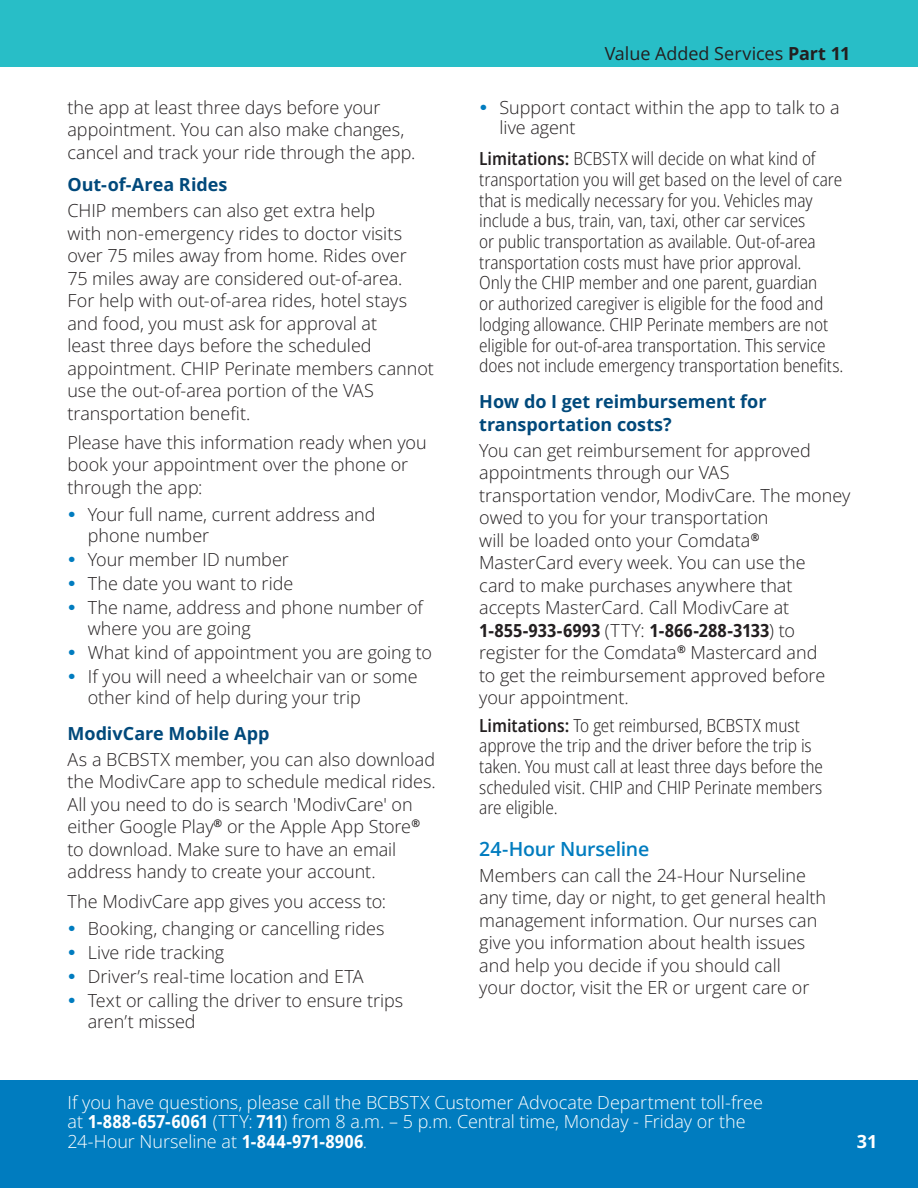
<style>
.page{position:relative;width:918px;height:1188px;background:#fff}
.page>*{position:absolute;margin:0;border:0;box-sizing:border-box;transform-origin:0 0}
.sub_sub_heading__H3{font:600 19.5px "Open Sans";letter-spacing:-.015em;color:#007cbf}
.body_start_here__P{font:300 18px/22.5px "Open Sans";letter-spacing:-.005em;color:#231f20}
.body___nested_limitations{font:300 semi-condensed 18px/20.7px "Open Sans";letter-spacing:-.005em;color:#231f20}
.body_keep_next{font:300 18px/22.5px "Open Sans";color:#231f20}
.t1{font:300 18px/19.5px "Open Sans";color:#fff}
.body_bold_and_dark_blue{font:700 18px/22.5px "Open Sans";color:#00497b}
.t2{font:18px "Open Sans";color:#231f20}
.t3{font:700 18px "Open Sans";color:#fff}
.s1{font-weight:700}
.s2{font-weight:600}
.s3{font-weight:700;font-stretch:semi-condensed}
</style>
<div class="page">
<div style="left:0;top:0;width:918px;height:68px;background:#28bec7"></div>
<div style="left:0;top:1080px;width:918px;height:108px;background:#007cbf"></div>
<p class="body_start_here__P" style="left:68px;top:95px;width:350px">the app at least three days before your appointment. You can also make changes, cancel and track your ride through the app.</p>
<p class="body_bold_and_dark_blue" style="left:68px;top:173px;width:162px">Out-of-Area Rides</p>
<p class="body_start_here__P" style="left:68px;top:199px;width:368px">CHIP members can also get extra help<br>with non-emergency rides to doctor visits over 75 miles away from home. Rides over<br>75 miles away are considered out-of-area.<br>For help with out-of-area rides, hotel stays and food, you must ask for approval at<br>least three days before the scheduled appointment. CHIP Perinate members cannot use the out-of-area portion of the VAS transportation benefit.</p>
<p class="body_keep_next" style="left:68px;top:431px;width:361px">Please have this information ready when you book your appointment over the phone or through the app:</p>
<p class="body_start_here__P" style="left:88px;top:504px;width:289px;line-height:20.7px">Your full name, current address and phone number</p>
<p class="body_start_here__P" style="left:88px;top:548px;width:203px">Your member ID number</p>
<p class="body_start_here__P" style="left:88px;top:572px;width:207px">The date you want to ride</p>
<p class="body_start_here__P" style="left:88px;top:597px;width:337px;line-height:20.7px">The name, address and phone number of where you are going</p>
<p class="body_start_here__P" style="left:88px;top:641px;width:346px">What kind of appointment you are going to</p>
<p class="body_start_here__P" style="left:88px;top:666px;width:332px;line-height:20.7px">If you will need a wheelchair van or some other kind of help during your trip</p>
<p class="body_bold_and_dark_blue" style="left:68px;top:722px;width:204px">ModivCare Mobile App</p>
<p class="body_keep_next" style="left:68px;top:748px;width:370px">As a BCBSTX member, you can also download the ModivCare app to schedule medical rides.<br>All you need to do is search 'ModivCare' on either Google Play<sup>®</sup> or the Apple App Store<sup>® </sup>to download. Make sure to have an email address handy to create your account.</p>
<p class="body_keep_next" style="left:68px;top:889px;width:320px">The ModivCare app gives you access to:</p>
<p class="body_start_here__P" style="left:88px;top:917px;width:298px">Booking, changing or cancelling rides</p>
<p class="body_start_here__P" style="left:88px;top:941px;width:138px">Live ride tracking</p>
<p class="body_start_here__P" style="left:88px;top:965px;width:278px">Driver’s real-time location and ETA</p>
<p class="body_start_here__P" style="left:88px;top:990px;width:317px;line-height:20.7px">Text or calling the driver to ensure trips aren’t missed</p>
<p class="t2" style="left:605px;top:41px;width:247px">Value Added Services <span class="s1">Part 11</span></p>
<p class="body_start_here__P" style="left:500px;top:96px;width:342px;line-height:20.7px">Support contact within the app to talk to a live agent</p>
<p class="body___nested_limitations" style="left:479px;top:148px;width:366px"><span class="s2">Limitations:</span> BCBSTX will decide on what kind of transportation you will get based on the level of care that is medically necessary for you. Vehicles may include a bus, train, van, taxi, other car services<br>or public transportation as available. Out-of-area transportation costs must have prior approval.<br>Only the CHIP member and one parent, guardian<br>or authorized caregiver is eligible for the food and lodging allowance. CHIP Perinate members are not eligible for out-of-area transportation. This service does not include emergency transportation benefits.</p>
<p class="body_bold_and_dark_blue" style="left:479px;top:390px;width:289px">How do I get reimbursement for transportation costs?</p>
<p class="body_start_here__P" style="left:479px;top:438px;width:373px">You can get reimbursement for approved appointments through our VAS transportation vendor, ModivCare. The money owed to you for your transportation<br>will be loaded onto your Comdata<sup>® </sup>MasterCard every week. You can use the<br>card to make purchases anywhere that accepts MasterCard. Call ModivCare at <span class="s3">1-855-933-6993</span> (TTY: <span class="s3">1-866-288-3133</span>) to register for the Comdata<sup>®</sup> Mastercard and<br>to get the reimbursement approved before your appointment.</p>
<p class="body___nested_limitations" style="left:479px;top:714px;width:345px"><span class="s2">Limitations:</span> To get reimbursed, BCBSTX must approve the trip and the driver before the trip is taken. You must call at least three days before the scheduled visit. CHIP and CHIP Perinate members are eligible.</p>
<h3 class="sub_sub_heading__H3" style="left:479px;top:836px;width:172px">24-Hour Nurseline</h3>
<p class="body_start_here__P" style="left:479px;top:864px;width:348px">Members can call the 24-Hour Nurseline any time, day or night, to get general health management information. Our nurses can give you information about health issues and help you decide if you should call<br>your doctor, visit the ER or urgent care or</p>
<p class="t1" style="left:68px;top:1092px;width:697px">If you have questions, please call the BCBSTX Customer Advocate Department toll-free at <span class="s3">1-888-657-6061</span> (TTY: <span class="s3">711</span>) from 8 a.m. – 5 p.m. Central time, Monday - Friday or the<br>24-Hour Nurseline at <span class="s3">1-844-971-8906</span>.</p>
<p class="t3" style="left:857px;top:1128px;width:22px">31</p>
</div>
